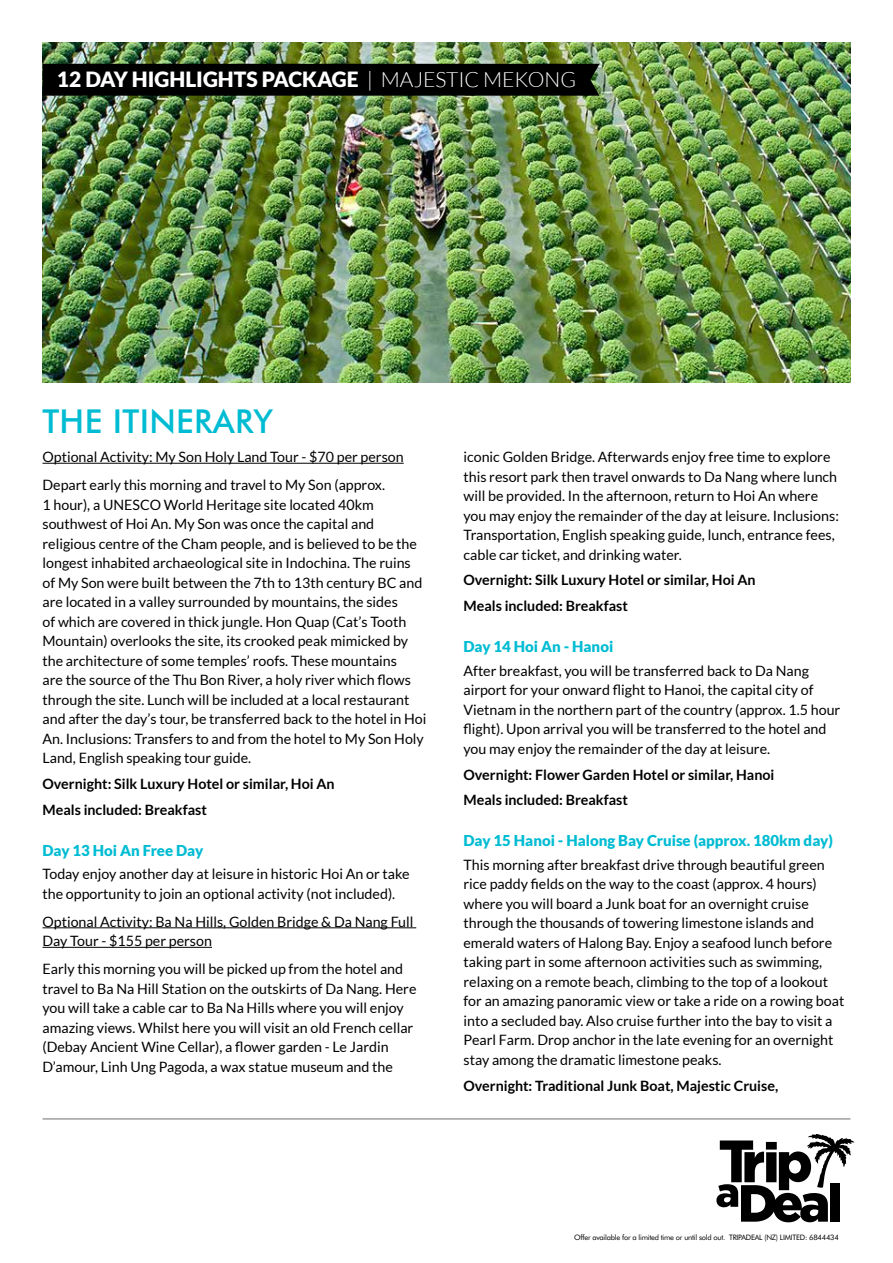
<style>
.page{position:relative;width:893px;height:1263px;background:#fff}
.page>*{position:absolute;margin:0;border:0;box-sizing:border-box;transform-origin:0 0}
.t1{font:500 33px "Futura BT";letter-spacing:.01em;color:#00bcd3}
.t2{font:900 21px "Lato";color:#fff}
.t3{font:900 15px "Lato";color:#00bcd3}
.t4{font:14.25px/19.5px "Lato";color:#000}
.t5{font:700 14.25px/25.8px "Lato";color:#000}
.t6{font:7.5px "Futura BT";letter-spacing:-.03em;color:#000}
.s1{font-weight:300}
</style>
<div class="page">
<svg style="left:716px;top:1134px;width:138px;height:88px"></svg>
<hr style="left:43px;top:1119px;width:807px;height:1px;background:#6d6e71">
<hr style="left:43px;top:463px;width:361px;height:1px;background:#000">
<hr style="left:43px;top:927px;width:373px;height:1px;background:#000">
<hr style="left:43px;top:947px;width:169px;height:1px;background:#000">
<img style="left:43px;top:43px;width:807px;height:340px">
<div style="left:43px;top:64px;width:557px;height:32px;background:#000"></div>
<h2 class="t2" style="left:57px;top:67px;width:521px">12 DAY HIGHLIGHTS PACKAGE <span class="s1">| MAJESTIC MEKONG</span></h2>
<h1 class="t1" style="left:43px;top:402px;width:232px">THE ITINERARY</h1>
<p class="t4" style="left:43px;top:443px;width:363px;line-height:28px">Optional Activity: My Son Holy Land Tour - $70 per person<br>Depart early this morning and travel to My Son (approx.</p>
<p class="t4" style="left:43px;top:495px;width:386px">1 hour), a UNESCO World Heritage site located 40km southwest of Hoi An. My Son was once the capital and religious centre of the Cham people, and is believed to be the longest inhabited archaeological site in Indochina. The ruins of My Son were built between the 7th to 13th century BC and are located in a valley surrounded by mountains, the sides<br>of which are covered in thick jungle. Hon Quap (Cat’s Tooth Mountain) overlooks the site, its crooked peak mimicked by the architecture of some temples’ roofs. These mountains<br>are the source of the Thu Bon River, a holy river which flows through the site. Lunch will be included at a local restaurant and after the day’s tour, be transferred back to the hotel in Hoi An. Inclusions: Transfers to and from the hotel to My Son Holy Land, English speaking tour guide.</p>
<p class="t5" style="left:43px;top:771px;width:294px">Overnight: Silk Luxury Hotel or similar, Hoi An<br>Meals included: Breakfast</p>
<p class="t3" style="left:43px;top:841px;width:162px">Day 13 Hoi An Free Day</p>
<p class="t4" style="left:43px;top:864px;width:369px">Today enjoy another day at leisure in historic Hoi An or take the opportunity to join an optional activity (not included).</p>
<p class="t4" style="left:43px;top:912px;width:372px">Optional Activity: Ba Na Hills, Golden Bridge &amp; Da Nang Full<br>Day Tour - $155 per person</p>
<p class="t4" style="left:43px;top:959px;width:375px">Early this morning you will be picked up from the hotel and travel to Ba Na Hill Station on the outskirts of Da Nang. Here you will take a cable car to Ba Na Hills where you will enjoy amazing views. Whilst here you will visit an old French cellar (Debay Ancient Wine Cellar), a flower garden - Le Jardin D’amour, Linh Ung Pagoda, a wax statue museum and the</p>
<p class="t4" style="left:463px;top:447px;width:377px">iconic Golden Bridge. Afterwards enjoy free time to explore this resort park then travel onwards to Da Nang where lunch will be provided. In the afternoon, return to Hoi An where you may enjoy the remainder of the day at leisure. Inclusions:<br>Transportation, English speaking guide, lunch, entrance fees, cable car ticket, and drinking water.</p>
<p class="t5" style="left:463px;top:567px;width:294px">Overnight: Silk Luxury Hotel or similar, Hoi An<br>Meals included: Breakfast</p>
<p class="t3" style="left:463px;top:638px;width:151px">Day 14 Hoi An - Hanoi</p>
<p class="t4" style="left:463px;top:661px;width:378px">After breakfast, you will be transferred back to Da Nang airport for your onward flight to Hanoi, the capital city of Vietnam in the northern part of the country (approx. 1.5 hour flight). Upon arrival you will be transferred to the hotel and you may enjoy the remainder of the day at leisure.</p>
<p class="t5" style="left:463px;top:761px;width:312px">Overnight: Flower Garden Hotel or similar, Hanoi<br>Meals included: Breakfast</p>
<p class="t3" style="left:463px;top:832px;width:371px">Day 15 Hanoi - Halong Bay Cruise (approx. 180km day)</p>
<p class="t4" style="left:463px;top:855px;width:382px">This morning after breakfast drive through beautiful green rice paddy fields on the way to the coast (approx. 4 hours) where you will board a Junk boat for an overnight cruise through the thousands of towering limestone islands and emerald waters of Halong Bay. Enjoy a seafood lunch before taking part in some afternoon activities such as swimming, relaxing on a remote beach, climbing to the top of a lookout for an amazing panoramic view or take a ride on a rowing boat into a secluded bay. Also cruise further into the bay to visit a Pearl Farm. Drop anchor in the late evening for an overnight stay among the dramatic limestone peaks.</p>
<p class="t5" style="left:463px;top:1072px;width:316px">Overnight: Traditional Junk Boat, Majestic Cruise,</p>
<p class="t6" style="left:574px;top:1232px;width:266px">Offer available for a limited time or until sold out. TRIPADEAL (NZ) LIMITED: 6844434</p>
</div>
